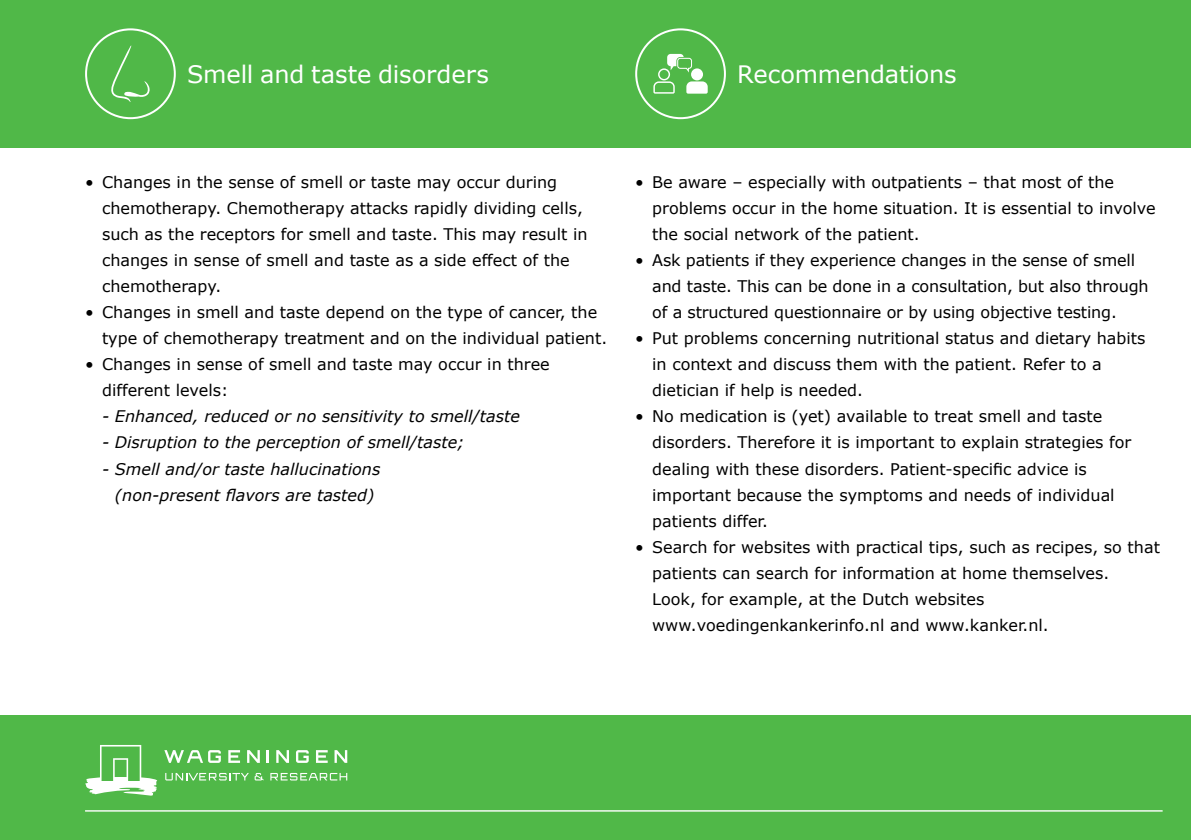
<style>
.page{position:relative;width:1191px;height:840px;background:#fff}
.page>*{position:absolute;margin:0;border:0;box-sizing:border-box;transform-origin:0 0}
.t1{font:24px "Verdana";letter-spacing:-.005em;color:#fff}
.t2{font:16px/26px "Verdana";color:#000}
.t3{font:italic 16px/26px "Verdana";color:#000;text-align:center}
</style>
<div class="page">
<div style="left:0;top:0;width:1191px;height:147px;background:#50b848"></div>
<div style="left:0;top:714px;width:1191px;height:125px;background:#50b848"></div>
<div style="left:85px;top:28px;width:91px;height:91px;border:2px solid #fff;border-radius:50%"></div>
<div style="left:635px;top:28px;width:91px;height:91px;border:2px solid #fff;border-radius:50%"></div>
<svg style="left:111px;top:45px;width:39px;height:57px"></svg>
<svg style="left:653px;top:54px;width:54px;height:40px"></svg>
<hr style="left:85px;top:809px;width:1077px;height:2px;background:#fff">
<svg style="left:85px;top:745px;width:73px;height:50px"></svg>
<svg style="left:228px;top:750px;width:12px;height:12px"></svg>
<svg style="left:247px;top:750px;width:13px;height:12px"></svg>
<svg style="left:267px;top:750px;width:2px;height:12px"></svg>
<svg style="left:276px;top:750px;width:13px;height:12px"></svg>
<svg style="left:296px;top:750px;width:13px;height:12px"></svg>
<svg style="left:316px;top:750px;width:12px;height:12px"></svg>
<svg style="left:334px;top:750px;width:13px;height:12px"></svg>
<svg style="left:164px;top:750px;width:57px;height:12px"></svg>
<svg style="left:165px;top:773px;width:84px;height:7px"></svg>
<svg style="left:270px;top:773px;width:77px;height:7px"></svg>
<svg style="left:255px;top:773px;width:8px;height:7px"></svg>
<h1 class="t1" style="left:187px;top:58px;width:303px">Smell and taste disorders</h1>
<h1 class="t1" style="left:737px;top:58px;width:221px">Recommendations</h1>
<p class="t2" style="left:102px;top:169px;width:487px;text-indent:-17px">• Changes in the sense of smell or taste may occur during chemotherapy. Chemotherapy attacks rapidly dividing cells, such as the receptors for smell and taste. This may result in changes in sense of smell and taste as a side effect of the chemotherapy.</p>
<p class="t2" style="left:102px;top:299px;width:506px;text-indent:-17px">• Changes in smell and taste depend on the type of cancer, the type of chemotherapy treatment and on the individual patient.</p>
<p class="t2" style="left:102px;top:351px;width:449px;text-indent:-17px">• Changes in sense of smell and taste may occur in three different levels:</p>
<p class="t3" style="left:102px;top:403px;width:419px">- Enhanced, reduced or no sensitivity to smell/taste</p>
<p class="t3" style="left:102px;top:429px;width:364px">- Disruption to the perception of smell/taste;</p>
<p class="t3" style="left:102px;top:455px;width:280px">- Smell and/or taste hallucinations (non-present flavors are tasted)</p>
<p class="t2" style="left:652px;top:169px;width:505px;text-indent:-17px">• Be aware – especially with outpatients – that most of the problems occur in the home situation. It is essential to involve the social network of the patient.</p>
<p class="t2" style="left:652px;top:247px;width:498px;text-indent:-17px">• Ask patients if they experience changes in the sense of smell and taste. This can be done in a consultation, but also through of a structured questionnaire or by using objective testing.</p>
<p class="t2" style="left:652px;top:325px;width:495px;text-indent:-17px">• Put problems concerning nutritional status and dietary habits in context and discuss them with the patient. Refer to a dietician if help is needed.</p>
<p class="t2" style="left:652px;top:403px;width:481px;text-indent:-17px">• No medication is (yet) available to treat smell and taste disorders. Therefore it is important to explain strategies for dealing with these disorders. Patient-specific advice is important because the symptoms and needs of individual patients differ.</p>
<p class="t2" style="left:652px;top:533px;width:509px;text-indent:-17px">• Search for websites with practical tips, such as recipes, so that patients can search for information at home themselves.<br>Look, for example, at the Dutch websites www.voedingenkankerinfo.nl and www.kanker.nl.</p>
</div>
